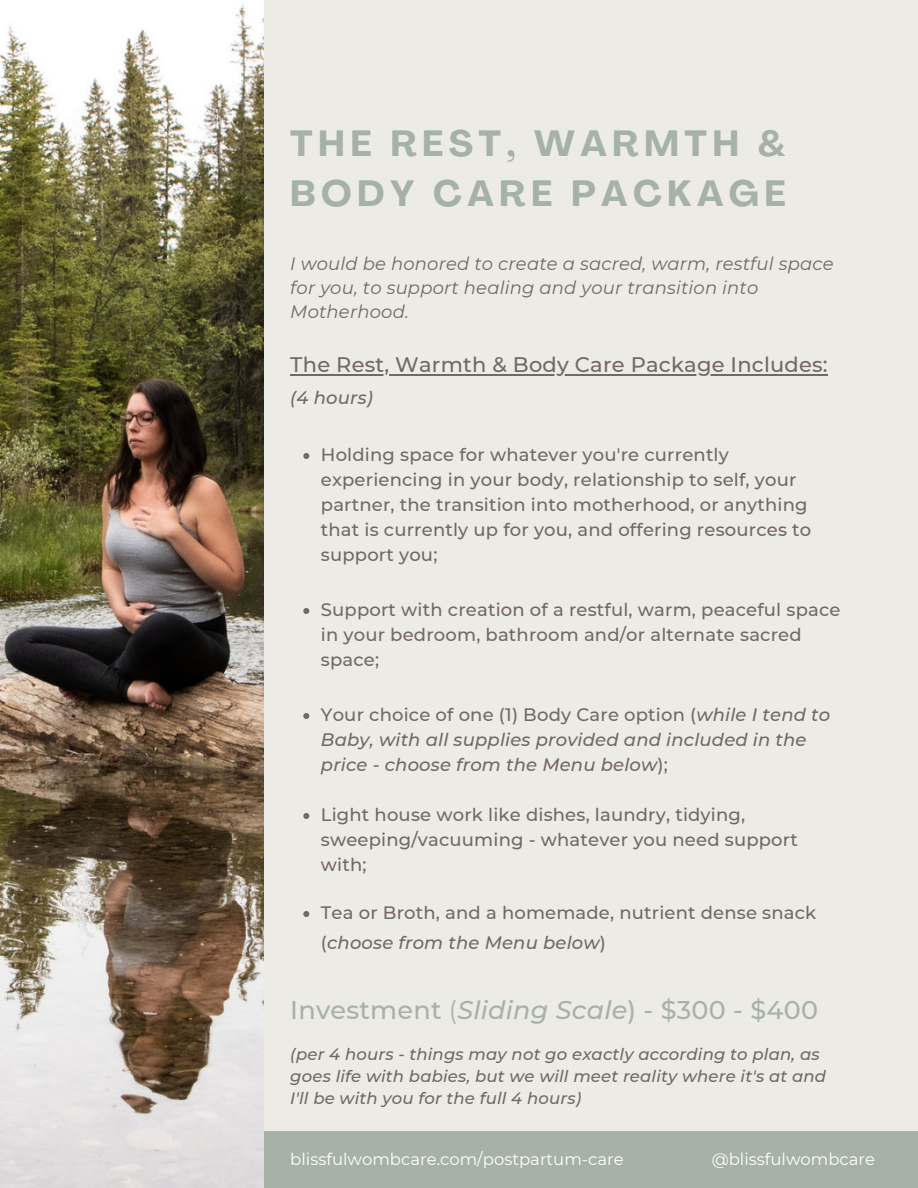
<style>
.page{position:relative;width:918px;height:1188px;background:#edebe5}
.page>*{position:absolute;margin:0;border:0;box-sizing:border-box;transform-origin:0 0}
.t1{font:700 36px/49.5px "Agrandir";letter-spacing:.15em;color:#a6b2a6}
.t2{font:500 25.5px "Montserrat";letter-spacing:.01em;color:#a6b2a6}
.t3{font:500 21px "Montserrat";letter-spacing:.01em;color:#726769}
.t4{font:500 18px/25px "Montserrat";letter-spacing:.01em;color:#726769}
.t5{font:italic 500 18px/25px "Montserrat";letter-spacing:.01em;color:#726769}
.t6{font:italic 18px/24px "Montserrat";letter-spacing:.01em;color:#726769}
.t7{font:italic 500 16.5px/22px "Montserrat";letter-spacing:.01em;color:#726769}
.t8{font:16.5px "Montserrat";color:#fff}
.s1{font-style:normal}
.s2{font-style:italic}
.s3{font-weight:400}
</style>
<div class="page">
<div style="left:166px;top:1132px;width:752px;height:56px;background:#a6b2a6"></div>
<img style="left:0;top:0;width:263px;height:1188px">
<svg style="left:303px;top:453px;width:6px;height:6px"></svg>
<svg style="left:303px;top:608px;width:6px;height:6px"></svg>
<svg style="left:303px;top:713px;width:6px;height:6px"></svg>
<svg style="left:303px;top:813px;width:6px;height:6px"></svg>
<svg style="left:303px;top:911px;width:6px;height:6px"></svg>
<hr style="left:290px;top:374px;width:435px;height:2px;background:#726769">
<hr style="left:725px;top:374px;width:103px;height:2px;background:#726769">
<p class="t1" style="left:290px;top:122px;width:497px">THE REST, WARMTH &amp;<br>BODY CARE PACKAGE</p>
<p class="t6" style="left:290px;top:252px;width:545px">I would be honored to create a sacred, warm, restful space for you, to support healing and your transition into<br>Motherhood.</p>
<p class="t3" style="left:290px;top:352px;width:539px">The Rest, Warmth &amp; Body Care Package Includes:</p>
<p class="t5" style="left:290px;top:385px;width:84px">(4 hours)</p>
<p class="t4" style="left:321px;top:442px;width:492px">Holding space for whatever you're currently experiencing in your body, relationship to self, your partner, the transition into motherhood, or anything that is currently up for you, and offering resources to support you;</p>
<p class="t4" style="left:321px;top:597px;width:521px">Support with creation of a restful, warm, peaceful space in your bedroom, bathroom and/or alternate sacred space;</p>
<p class="t5" style="left:321px;top:702px;width:511px"><span class="s1">Your choice of one (1) Body Care option (</span>while I tend to<br>Baby, with all supplies provided and included in the price - choose from the Menu below<span class="s1">);</span></p>
<p class="t4" style="left:321px;top:802px;width:478px">Light house work like dishes, laundry, tidying, sweeping/vacuuming - whatever you need support with;</p>
<p class="t4" style="left:321px;top:898px;width:497px;line-height:30px">Tea or Broth, and a homemade, nutrient dense snack (<span class="s2">choose from the Menu below</span>)</p>
<p class="t2" style="left:290px;top:994px;width:529px">Investment <span class="s3">(</span><span class="s2">Sliding Scale</span>) - $300 - $400</p>
<p class="t7" style="left:290px;top:1043px;width:537px">(per 4 hours - things may not go exactly according to plan, as goes life with babies, but we will meet reality where it's at and<br>I'll be with you for the full 4 hours)</p>
<p class="t8" style="left:290px;top:1149px;width:335px">blissfulwombcare.com/postpartum-care</p>
<p class="t8" style="left:712px;top:1149px;width:165px">@blissfulwombcare</p>
</div>
